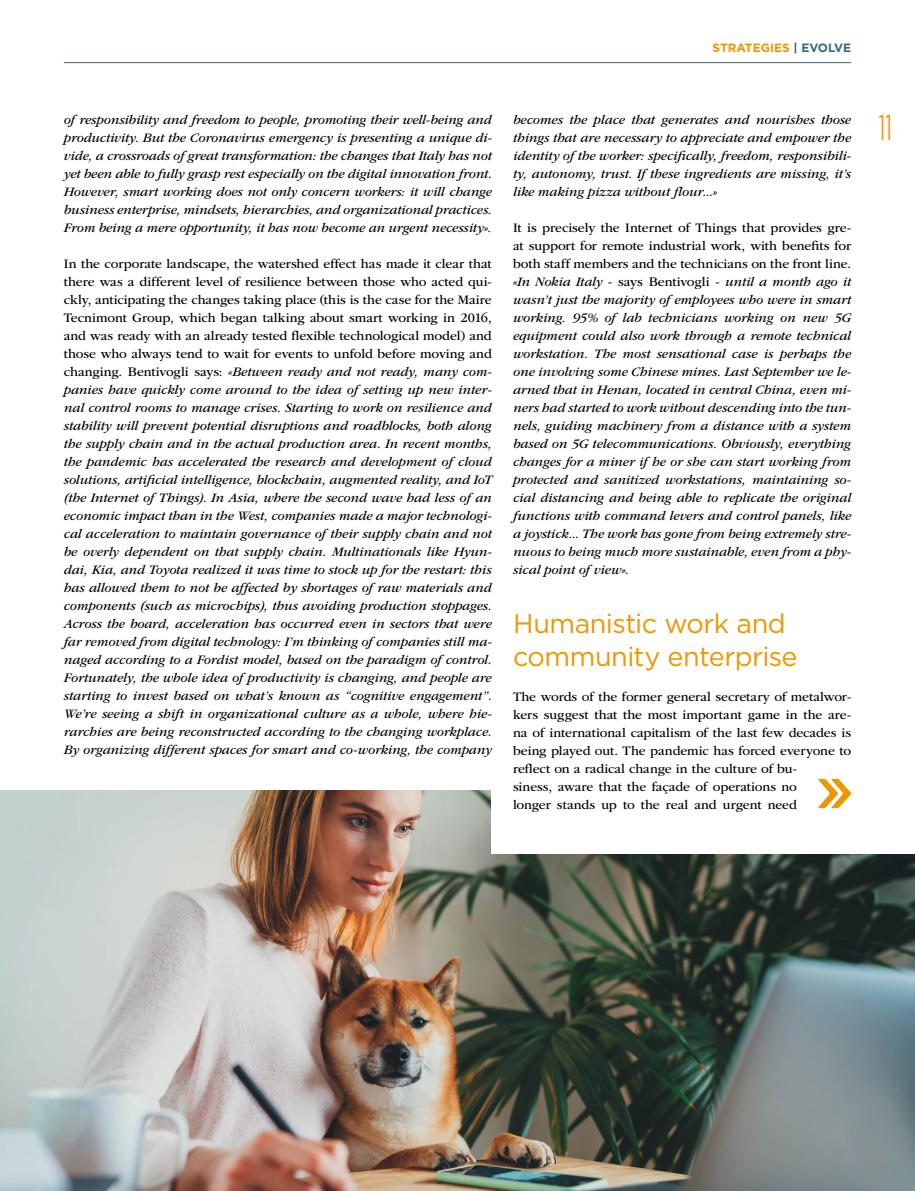
<style>
.page{position:relative;width:915px;height:1191px;background:#fff}
.page>*{position:absolute;margin:0;border:0;box-sizing:border-box;transform-origin:0 0}
.t1{font:300 condensed 36px "Gotham HTF";color:#ec9700}
.t2{font:27px/33px "Gotham HTF";letter-spacing:-.02em;color:#ec9700}
.t3{font:italic 13.5px/18px "ITC Garamond Std";letter-spacing:-.005em;color:#000;text-align:justify}
.t4{font:13.5px/18px "ITC Garamond Std";letter-spacing:-.005em;color:#000}
.t5{font:700 12px "Gotham HTF";color:#ec9700}
.s1{color:#3c6679}
.s2{font-style:normal}
</style>
<div class="page">
<hr style="left:64px;top:62px;width:786px;height:1px;background:#3c6679">
<img style="left:0;top:790px;width:914px;height:401px">
<div style="left:491px;top:647px;width:423px;height:207px;background:#fff"></div>
<svg style="left:818px;top:779px;width:33px;height:29px"></svg>
<p class="t5" style="left:712px;top:41px;width:140px">STRATEGIES <span class="s1">| EVOLVE</span></p>
<p class="t3" style="left:64px;top:111px;width:429px">of responsibility and freedom to people, promoting their well-being and productivity. But the Coronavirus emergency is presenting a unique di&shy;vide, a crossroads of great transformation: the changes that Italy has not yet been able to fully grasp rest especially on the digital innovation front.<br>However, smart working does not only concern workers: it will change business enterprise, mindsets, hierarchies, and organizational practices.<br>From being a mere opportunity, it has now become an urgent necessity».</p>
<p class="t3" style="left:64px;top:255px;width:429px"><span class="s2">In the corporate landscape, the watershed effect has made it clear that there was a different level of resilience between those who acted qui&shy;ckly, anticipating the changes taking place (this is the case for the Maire Tecnimont Group, which began talking about smart working in 2016, and was ready with an already tested flexible technological model) and those who always tend to wait for events to unfold before moving and changing. Bentivogli says:</span> «Between ready and not ready, many com&shy;panies have quickly come around to the idea of setting up new inter&shy;nal control rooms to manage crises. Starting to work on resilience and stability will prevent potential disruptions and roadblocks, both along the supply chain and in the actual production area. In recent months, the pandemic has accelerated the research and development of cloud solutions, artificial intelligence, blockchain, augmented reality, and IoT (the Internet of Things). In Asia, where the second wave had less of an economic impact than in the West, companies made a major technologi&shy;cal acceleration to maintain governance of their supply chain and not be overly dependent on that supply chain. Multinationals like Hyun&shy;dai, Kia, and Toyota realized it was time to stock up for the restart: this has allowed them to not be affected by shortages of raw materials and components (such as microchips), thus avoiding production stoppages.<br>Across the board, acceleration has occurred even in sectors that were far removed from digital technology: I’m thinking of companies still ma&shy;naged according to a Fordist model, based on the paradigm of control.<br>Fortunately, the whole idea of productivity is changing, and people are starting to invest based on what’s known as “cognitive engagement”.<br>We’re seeing a shift in organizational culture as a whole, where hie&shy;rarchies are being reconstructed according to the changing workplace.<br>By organizing different spaces for smart and co-working, the company</p>
<p class="t3" style="left:513px;top:111px;width:339px">becomes the place that generates and nourishes those things that are necessary to appreciate and empower the identity of the worker: specifically, freedom, responsibili&shy;ty, autonomy, trust. If these ingredients are missing, it’s like making pizza without flour...»</p>
<p class="t3" style="left:513px;top:219px;width:339px"><span class="s2">It is precisely the Internet of Things that provides gre&shy;at support for remote industrial work, with benefits for both staff members and the technicians on the front line. </span>«In Nokia Italy <span class="s2">- says Bentivogli -</span> until a month ago it wasn’t just the majority of employees who were in smart working. 95% of lab technicians working on new 5G equipment could also work through a remote technical workstation. The most sensational case is perhaps the one involving some Chinese mines. Last September we le&shy;arned that in Henan, located in central China, even mi&shy;ners had started to work without descending into the tun&shy;nels, guiding machinery from a distance with a system based on 5G telecommunications. Obviously, everything changes for a miner if he or she can start working from protected and sanitized workstations, maintaining so&shy;cial distancing and being able to replicate the original functions with command levers and control panels, like a joystick... The work has gone from being extremely stre&shy;nuous to being much more sustainable, even from a phy&shy;sical point of view».</p>
<h2 class="t2" style="left:513px;top:606px;width:286px">Humanistic work and community enterprise</h2>
<p class="t4" style="left:513px;top:687px;width:339px">The words of the former general secretary of metalwor&shy;kers suggest that the most important game in the are&shy;na of international capitalism of the last few decades is being played out. The pandemic has forced everyone to reflect on a radical change in the culture of bu-<br>siness, aware that the façade of operations no<br>longer stands up to the real and urgent need</p>
<h1 class="t1" style="left:878px;top:108px;width:16px">11</h1>
</div>
